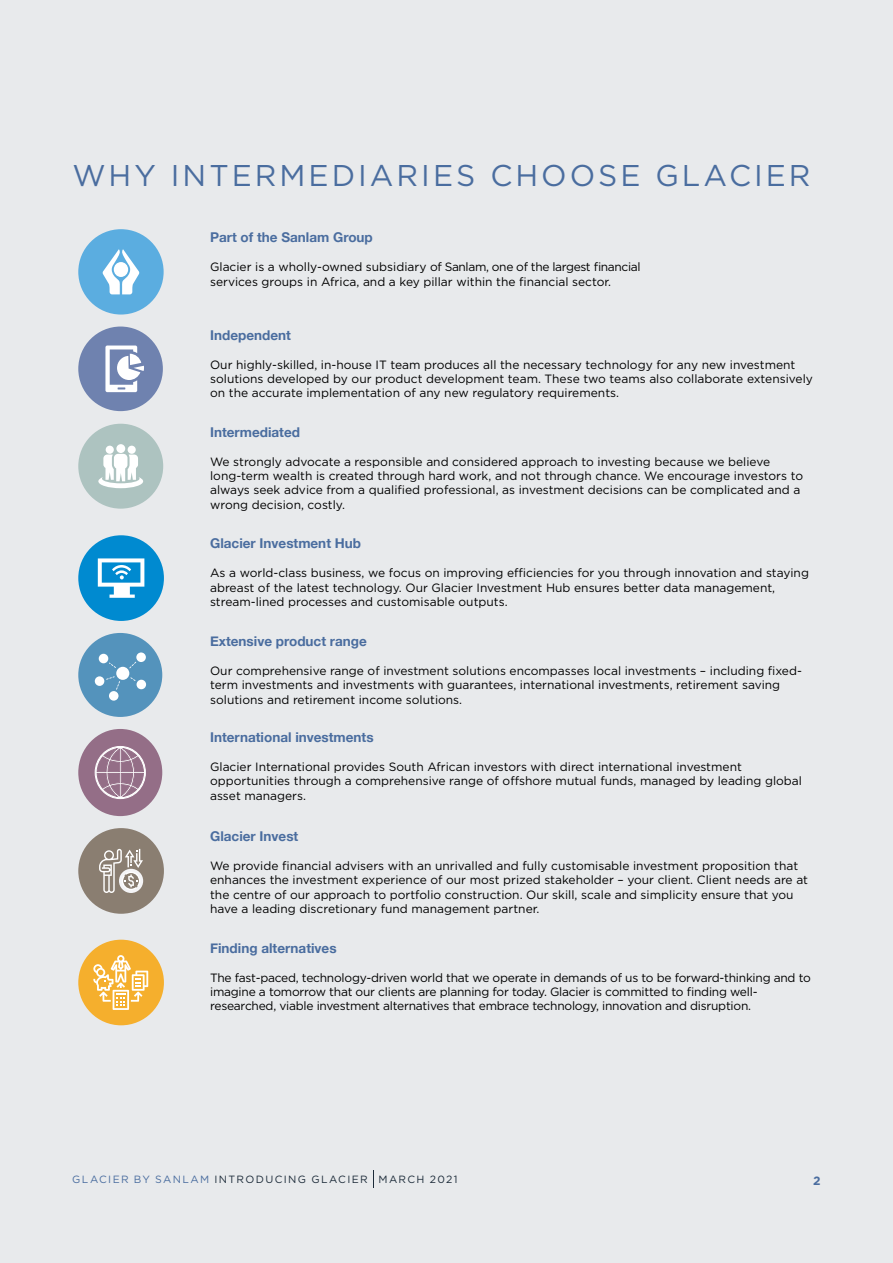
<style>
.page{position:relative;width:893px;height:1263px;background:#e8eaec}
.page>*{position:absolute;margin:0;border:0;box-sizing:border-box;transform-origin:0 0}
.t1{font:30px "Gotham";letter-spacing:.1em;color:#4a6d9f}
.t2{font:700 13.5px "Helvetica Neue";color:#4a6d9f}
.t3{font:12px/14.4px "Gotham";color:#000}
.t4{font:12px/14.4px "Gotham";letter-spacing:-.02em;color:#000}
.t5{font:700 12px "Gotham";color:#4a6d9f}
.t6{font:10.5px "Gotham";letter-spacing:.125em;color:#1c2b39}
.s1{color:#4a6d9f}
</style>
<div class="page">
<svg style="left:373px;top:1170px;width:1px;height:17px"></svg>
<div style="left:78px;top:229px;width:86px;height:86px;background:#5bade0;border-radius:50%"></div>
<svg style="left:103px;top:249px;width:36px;height:45px"></svg>
<div style="left:114px;top:262px;width:14px;height:15px;background:#fff;border-radius:50%"></div>
<div style="left:78px;top:327px;width:85px;height:84px;background:#6f82af;border-radius:50%"></div>
<svg style="left:105px;top:345px;width:39px;height:47px"></svg>
<div style="left:78px;top:424px;width:85px;height:85px;background:#adc3c0;border-radius:50%"></div>
<svg style="left:98px;top:444px;width:45px;height:44px"></svg>
<div style="left:78px;top:535px;width:86px;height:86px;background:#008ad0;border-radius:50%"></div>
<svg style="left:98px;top:558px;width:46px;height:40px"></svg>
<div style="left:78px;top:633px;width:84px;height:84px;background:#5493bc;border-radius:50%"></div>
<svg style="left:109px;top:663px;width:7px;height:5px"></svg>
<svg style="left:129px;top:662px;width:7px;height:6px"></svg>
<svg style="left:106px;top:676px;width:14px;height:14px"></svg>
<div style="left:136px;top:652px;width:10px;height:10px;background:#fff;border-radius:50%"></div>
<div style="left:99px;top:654px;width:9px;height:9px;background:#fff;border-radius:50%"></div>
<div style="left:116px;top:667px;width:13px;height:13px;background:#fff;border-radius:50%"></div>
<div style="left:137px;top:680px;width:9px;height:9px;background:#fff;border-radius:50%"></div>
<div style="left:109px;top:691px;width:10px;height:10px;background:#fff;border-radius:50%"></div>
<div style="left:95px;top:676px;width:9px;height:10px;background:#fff;border-radius:50%"></div>
<div style="left:78px;top:729px;width:84px;height:87px;background:#946e87;border-radius:50%"></div>
<div style="left:95px;top:746px;width:51px;height:53px;border:1px solid #fff;border-radius:50%"></div>
<svg style="left:97px;top:748px;width:47px;height:49px"></svg>
<div style="left:78px;top:828px;width:86px;height:86px;background:#8a7e71;border-radius:50%"></div>
<svg style="left:99px;top:849px;width:44px;height:44px"></svg>
<div style="left:78px;top:940px;width:86px;height:85px;background:#f5af2d;border-radius:50%"></div>
<svg style="left:93px;top:955px;width:55px;height:55px"></svg>
<h1 class="t1" style="left:72px;top:157px;width:740px">WHY INTERMEDIARIES CHOOSE GLACIER</h1>
<p class="t2" style="left:210px;top:227px;width:164px">Part of the Sanlam Group</p>
<p class="t3" style="left:210px;top:259px;width:432px">Glacier is a wholly-owned subsidiary of Sanlam, one of the largest financial services groups in Africa, and a key pillar within the financial sector.</p>
<p class="t2" style="left:210px;top:324px;width:82px">Independent</p>
<p class="t3" style="left:210px;top:357px;width:604px">Our highly-skilled, in-house IT team produces all the necessary technology for any new investment solutions developed by our product development team. These two teams also collaborate extensively on the accurate implementation of any new regulatory requirements.</p>
<p class="t2" style="left:210px;top:421px;width:91px">Intermediated</p>
<p class="t3" style="left:210px;top:454px;width:595px">We strongly advocate a responsible and considered approach to investing because we believe long-term wealth is created through hard work, and not through chance. We encourage investors to always seek advice from a qualified professional, as investment decisions can be complicated and a wrong decision, costly.</p>
<p class="t2" style="left:210px;top:533px;width:152px">Glacier Investment Hub</p>
<p class="t3" style="left:210px;top:565px;width:600px">As a world-class business, we focus on improving efficiencies for you through innovation and staying abreast of the latest technology. Our Glacier Investment Hub ensures better data management, stream-lined processes and customisable outputs.</p>
<p class="t2" style="left:210px;top:631px;width:158px">Extensive product range</p>
<p class="t3" style="left:210px;top:663px;width:593px">Our comprehensive range of investment solutions encompasses local investments – including fixed&shy;term investments and investments with guarantees, international investments, retirement saving solutions and retirement income solutions.</p>
<p class="t2" style="left:210px;top:727px;width:165px">International investments</p>
<p class="t3" style="left:210px;top:759px;width:593px">Glacier International provides South African investors with direct international investment opportunities through a comprehensive range of offshore mutual funds, managed by leading global asset managers.</p>
<p class="t2" style="left:210px;top:826px;width:90px">Glacier Invest</p>
<p class="t3" style="left:210px;top:858px;width:599px">We provide financial advisers with an unrivalled and fully customisable investment proposition that enhances the investment experience of our most prized stakeholder – your client. Client needs are at the centre of our approach to portfolio construction. Our skill, scale and simplicity ensure that you have a leading discretionary fund management partner.</p>
<p class="t2" style="left:210px;top:937px;width:128px">Finding alternatives</p>
<p class="t4" style="left:210px;top:970px;width:602px">The fast-paced, technology-driven world that we operate in demands of us to be forward-thinking and to imagine a tomorrow that our clients are planning for today. Glacier is committed to finding well&shy;researched, viable investment alternatives that embrace technology, innovation and disruption.</p>
<p class="t6" style="left:72px;top:1172px;width:387px"><span class="s1">GLACIER BY SANLAM</span> INTRODUCING GLACIER MARCH 2021</p>
<p class="t5" style="left:813px;top:1172px;width:9px">2</p>
</div>
